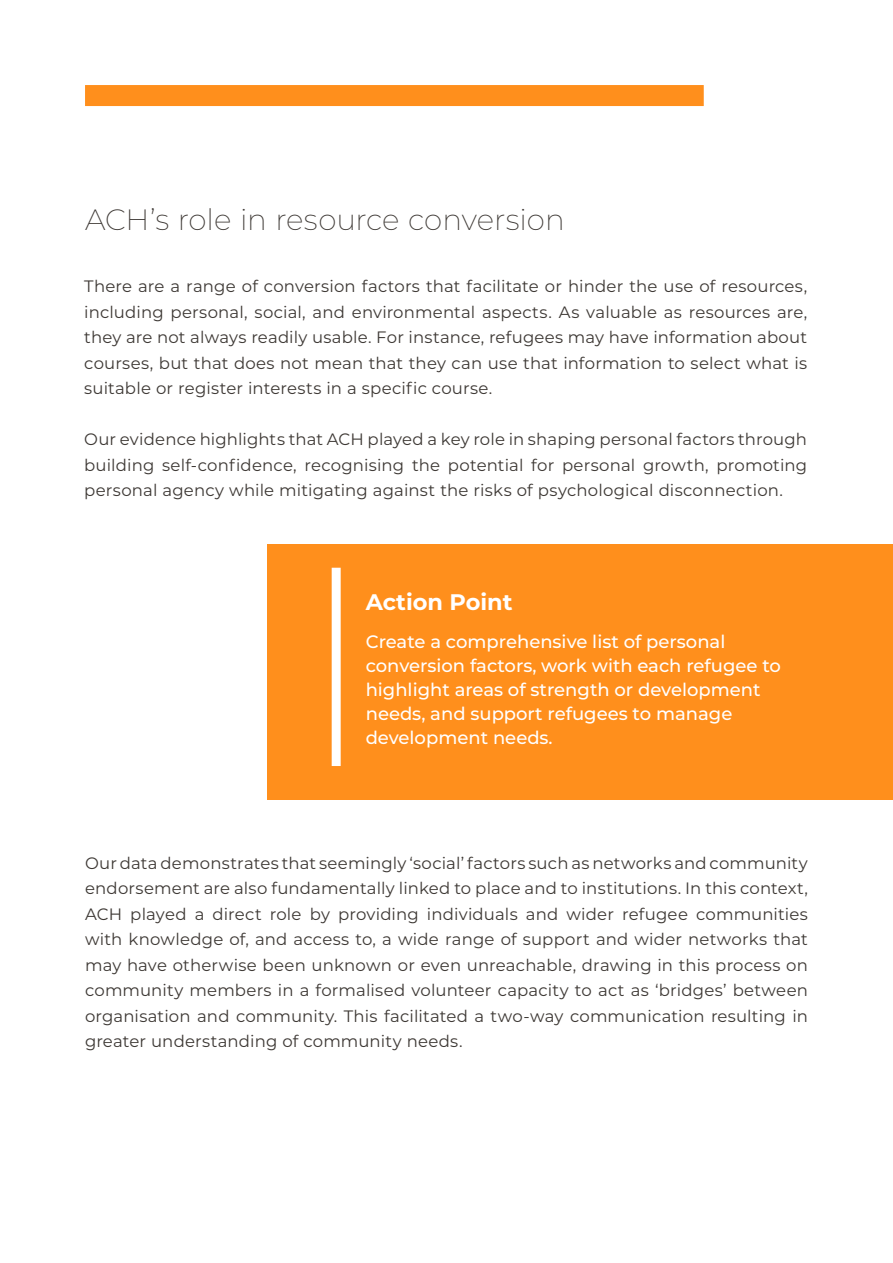
<style>
.page{position:relative;width:893px;height:1263px;background:#fff}
.page>*{position:absolute;margin:0;border:0;box-sizing:border-box;transform-origin:0 0}
.Emphasis{font:200 29.4px "Montserrat";color:#3d3834}
.t1{font:700 22.5px "Montserrat";color:#fff}
.t2{font:500 18px/24px "Montserrat";color:#fff}
.Body_Copy{font:16.5px/25.5px "Montserrat";letter-spacing:.01em;color:#3d3834;text-align:justify}
</style>
<div class="page">
<div style="left:85px;top:85px;width:619px;height:21px;background:#ff8f1c"></div>
<div style="left:268px;top:544px;width:625px;height:255px;background:#ff8f1c"></div>
<div style="left:332px;top:568px;width:9px;height:198px;background:#fff"></div>
<p class="Emphasis" style="left:85px;top:200px;width:481px">ACH’s role in resource conversion</p>
<p class="Body_Copy" style="left:84px;top:273px;width:724px">There are a range of conversion factors that facilitate or hinder the use of resources, including personal, social, and environmental aspects. As valuable as resources are, they are not always readily usable. For instance, refugees may have information about courses, but that does not mean that they can use that information to select what is suitable or register interests in a specific course.</p>
<p class="Body_Copy" style="left:84px;top:426px;width:724px">Our evidence highlights that ACH played a key role in shaping personal factors through building self-confidence, recognising the potential for personal growth, promoting personal agency while mitigating against the risks of psychological disconnection.</p>
<p class="t1" style="left:366px;top:586px;width:148px">Action Point</p>
<p class="t2" style="left:366px;top:628px;width:417px">Create a comprehensive list of personal conversion factors, work with each refugee to highlight areas of strength or development needs, and support refugees to manage development needs.</p>
<p class="Body_Copy" style="left:85px;top:849px;width:724px">Our data demonstrates that seemingly ‘social’ factors such as networks and community endorsement are also fundamentally linked to place and to institutions. In this context, ACH played a direct role by providing individuals and wider refugee communities with knowledge of, and access to, a wide range of support and wider networks that may have otherwise been unknown or even unreachable, drawing in this process on community members in a formalised volunteer capacity to act as ‘bridges’ between organisation and community. This facilitated a two-way communication resulting in greater understanding of community needs.</p>
</div>
